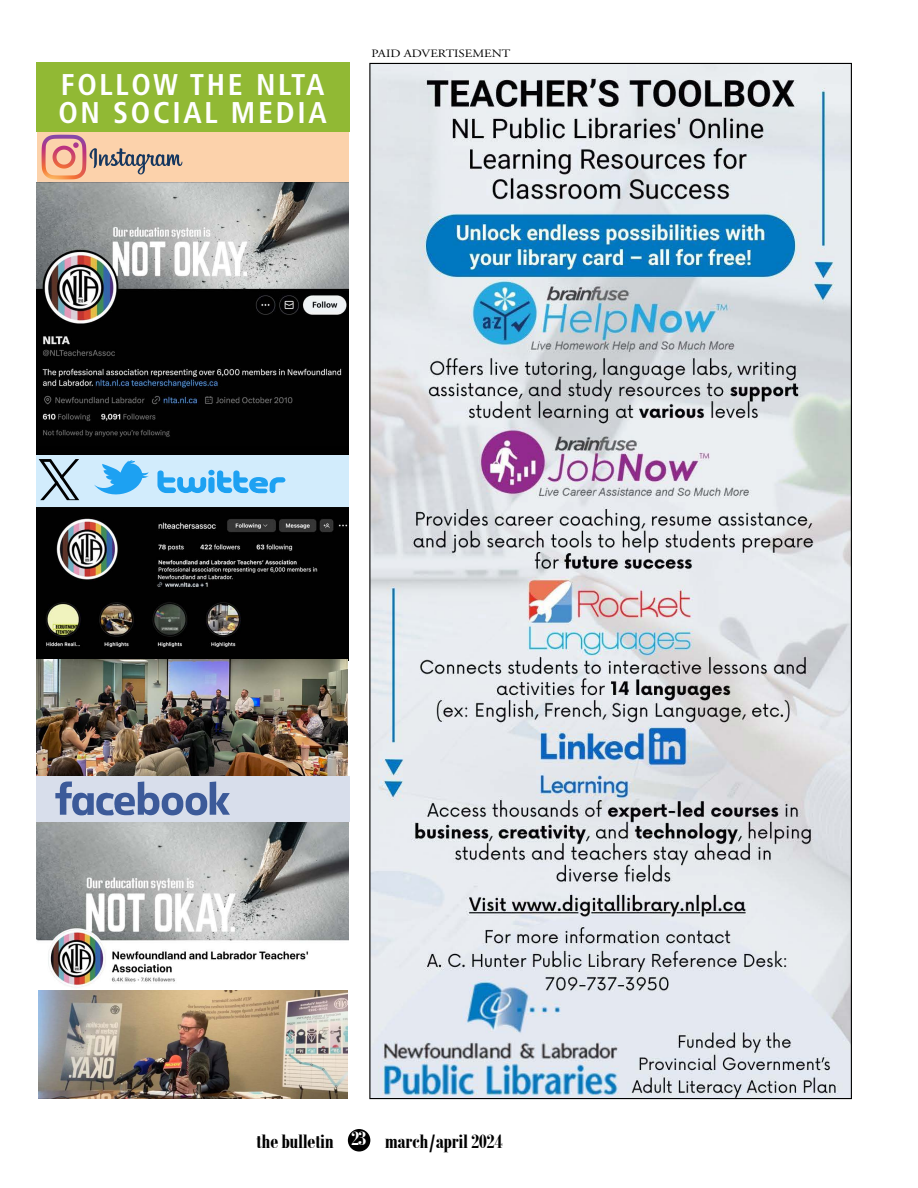
<style>
.page{position:relative;width:918px;height:1188px;background:#fff}
.page>*{position:absolute;margin:0;border:0;box-sizing:border-box;transform-origin:0 0}
.t1{font:700 condensed 30px/28.5px "Frutiger LT Std";letter-spacing:.09em;color:#fff}
.t2{font:700 21px "Bodoni MT Condensed";letter-spacing:-.015em;color:#000}
.t3{font:11.25px "Adobe Garamond Pro";color:#000;scale:1.15 1}
.s1{color:#fff}
</style>
<div class="page">
<div style="left:348px;top:1129px;width:22px;height:23px;background:#000;border-radius:50%"></div>
<img style="left:371px;top:65px;width:479px;height:1032px">
<img style="left:36px;top:62px;width:312px;height:1036px">
<div style="left:36px;top:63px;width:313px;height:69px;background:#91b934"></div>
<svg style="left:42px;top:135px;width:140px;height:44px;background:#ddb19b"></svg>
<svg style="left:39px;top:459px;width:40px;height:41px;background:#9cafbb"></svg>
<svg style="left:94px;top:460px;width:192px;height:40px;background:#9ad5f8"></svg>
<div style="left:36px;top:446px;width:312px;height:8px;background:#000"></div>
<div style="left:36px;top:776px;width:313px;height:45px;background:#d8deeb"></div>
<svg style="left:55px;top:782px;width:175px;height:33px"></svg>
<img style="left:36px;top:660px;width:312px;height:116px">
<img style="left:39px;top:991px;width:309px;height:107px">
<h1 class="t1" style="left:58px;top:70px;width:270px">FOLLOW THE NLTA<br>ON SOCIAL MEDIA</h1>
<p class="t3" style="left:371px;top:47px;width:122px">PAID ADVERTISEMENT</p>
<p class="t2" style="left:256px;top:1128px;width:248px">the bulletin <span class="s1">23</span> march/april 2024</p>
</div>
